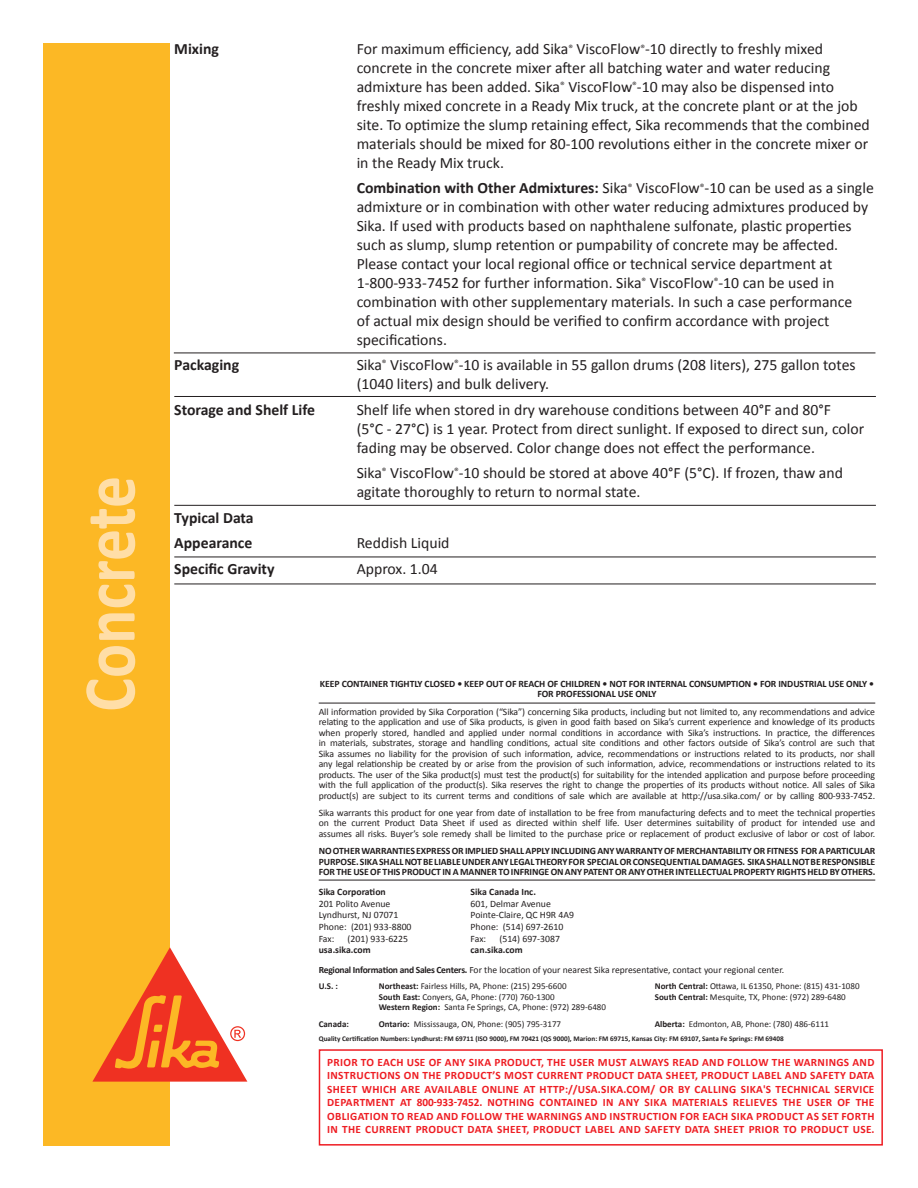
<style>
.page{position:relative;width:918px;height:1188px;background:#fff}
.page>*{position:absolute;margin:0;border:0;box-sizing:border-box;transform-origin:0 0}
.t1{font:700 75px "Calibri";color:#ffdea7;scale:.85 1}
.Body_text{font:15.75px/18.9px "Calibri";color:#231f20}
.Body_text-2{font:700 15.75px "Calibri";color:#231f20}
.t2{font:700 11.25px/13.5px "Calibri";letter-spacing:.03em;color:#ee1d23;text-align:justify}
.t3{font:9.75px/10.5px "Calibri";letter-spacing:-.01em;color:#231f20}
.t4{font:700 9.75px/10.5px "Calibri";letter-spacing:-.01em;color:#231f20;text-align:center}
.t5{font:9.6px "Calibri";color:#231f20}
.t6{font:9px "Calibri";color:#231f20}
.t7{font:700 9px "Calibri";color:#231f20}
.t8{font:700 7.2px "Calibri";color:#231f20}
.s1{font-weight:700}
</style>
<div class="page">
<hr style="left:319px;top:703px;width:556px;height:1px;background:#231f20">
<div style="left:43px;top:43px;width:126px;height:1103px;background:#fcb825"></div>
<svg style="left:92px;top:947px;width:155px;height:135px"></svg>
<div style="left:319px;top:1049px;width:564px;height:97px;border:2px solid #ee1d23"></div>
<hr style="left:319px;top:880px;width:556px;height:1px;background:#231f20">
<hr style="left:174px;top:505px;width:702px;height:1px;background:#231f20">
<hr style="left:174px;top:557px;width:702px;height:1px;background:#231f20">
<hr style="left:174px;top:584px;width:702px;height:1px;background:#231f20">
<hr style="left:174px;top:353px;width:701px;height:1px;background:#231f20">
<hr style="left:174px;top:396px;width:702px;height:1px;background:#231f20">
<h1 class="t1" style="left:62px;top:712px;width:279px;rotate:-90deg">Concrete</h1>
<p class="Body_text-2" style="left:174px;top:39px;width:46px">Mixing</p>
<p class="Body_text" style="left:357px;top:40px;width:515px">For maximum efficiency, add Sika<sup>®</sup> ViscoFlow<sup>®</sup>-10 directly to freshly mixed concrete in the concrete mixer after all batching water and water reducing admixture has been added. Sika<sup>®</sup> ViscoFlow<sup>®</sup>-10 may also be dispensed into freshly mixed concrete in a Ready Mix truck, at the concrete plant or at the job site. To optimize the slump retaining effect, Sika recommends that the combined materials should be mixed for 80-100 revolutions either in the concrete mixer or in the Ready Mix truck.</p>
<p class="Body_text" style="left:357px;top:179px;width:519px"><span class="s1">Combination with Other Admixtures:</span> Sika<sup>®</sup> ViscoFlow<sup>®</sup>-10 can be used as a single admixture or in combination with other water reducing admixtures produced by Sika. If used with products based on naphthalene sulfonate, plastic properties such as slump, slump retention or pumpability of concrete may be affected.<br>Please contact your local regional office or technical service department at 1-800-933-7452 for further information. Sika<sup>®</sup> ViscoFlow<sup>®</sup>-10 can be used in combination with other supplementary materials. In such a case performance<br>of actual mix design should be verified to confirm accordance with project specifications.</p>
<p class="Body_text-2" style="left:174px;top:355px;width:66px">Packaging</p>
<p class="Body_text" style="left:357px;top:356px;width:501px">Sika<sup>®</sup> ViscoFlow<sup>®</sup>-10 is available in 55 gallon drums (208 liters), 275 gallon totes (1040 liters) and bulk delivery.</p>
<p class="Body_text-2" style="left:174px;top:399px;width:142px">Storage and Shelf Life</p>
<p class="Body_text" style="left:357px;top:400px;width:509px">Shelf life when stored in dry warehouse conditions between 40°F and 80°F<br>(5°C - 27°C) is 1 year. Protect from direct sunlight. If exposed to direct sun, color fading may be observed. Color change does not effect the performance.</p>
<p class="Body_text" style="left:357px;top:464px;width:488px">Sika<sup>®</sup> ViscoFlow<sup>®</sup>-10 should be stored at above 40°F (5°C). If frozen, thaw and agitate thoroughly to return to normal state.</p>
<p class="Body_text-2" style="left:174px;top:507px;width:81px">Typical Data</p>
<p class="Body_text-2" style="left:174px;top:533px;width:80px">Appearance</p>
<p class="Body_text" style="left:357px;top:534px;width:94px">Reddish Liquid</p>
<p class="Body_text-2" style="left:174px;top:559px;width:102px">Specific Gravity</p>
<p class="Body_text" style="left:357px;top:559px;width:83px">Approx. 1.04</p>
<p class="t4" style="left:320px;top:678px;width:556px">KEEP CONTAINER TIGHTLY CLOSED • KEEP OUT OF REACH OF CHILDREN • NOT FOR INTERNAL CONSUMPTION • FOR INDUSTRIAL USE ONLY •<br>FOR PROFESSIONAL USE ONLY</p>
<p class="t3" style="left:319px;top:706px;width:558px;text-align:justify">All information provided by Sika Corporation (“Sika”) concerning Sika products, including but not limited to, any recommendations and advice relating to the application and use of Sika products, is given in good faith based on Sika’s current experience and knowledge of its products when properly stored, handled and applied under normal conditions in accordance with Sika’s instructions. In practice, the differences in materials, substrates, storage and handling conditions, actual site conditions and other factors outside of Sika’s control are such that Sika assumes no liability for the provision of such information, advice, recommendations or instructions related to its products, nor shall any legal relationship be created by or arise from the provision of such information, advice, recommendations or instructions related to its products. The user of the Sika product(s) must test the product(s) for suitability for the intended application and purpose before proceeding with the full application of the product(s). Sika reserves the right to change the properties of its products without notice. All sales of Sika product(s) are subject to its current terms and conditions of sale which are available at http://usa.sika.com/ or by calling 800-933-7452.</p>
<p class="t3" style="left:319px;top:807px;width:558px;text-align:justify">Sika warrants this product for one year from date of installation to be free from manufacturing defects and to meet the technical properties on the current Product Data Sheet if used as directed within shelf life. User determines suitability of product for intended use and assumes all risks. Buyer’s sole remedy shall be limited to the purchase price or replacement of product exclusive of labor or cost of labor.</p>
<p class="t4" style="left:319px;top:846px;width:558px;text-align:justify">NO OTHER WARRANTIES EXPRESS OR IMPLIED SHALL APPLY INCLUDING ANY WARRANTY OF MERCHANTABILITY OR FITNESS FOR A PARTICULAR PURPOSE. SIKA SHALL NOT BE LIABLE UNDER ANY LEGAL THEORY FOR SPECIAL OR CONSEQUENTIAL DAMAGES. SIKA SHALL NOT BE RESPONSIBLE FOR THE USE OF THIS PRODUCT IN A MANNER TO INFRINGE ON ANY PATENT OR ANY OTHER INTELLECTUAL PROPERTY RIGHTS HELD BY OTHERS.</p>
<p class="t4" style="left:319px;top:886px;width:69px">Sika Corporation</p>
<p class="t3" style="left:319px;top:897px;width:94px;line-height:11.7px">201 Polito Avenue<br>Lyndhurst, NJ 07071<br>Phone: (201) 933-8800<br>Fax:</p>
<p class="t4" style="left:471px;top:886px;width:67px">Sika Canada Inc.</p>
<p class="t3" style="left:471px;top:897px;width:105px;line-height:11.7px">601, Delmar Avenue<br>Pointe-Claire, QC H9R 4A9<br>Phone: (514) 697-2610<br>Fax:</p>
<p class="t3" style="left:348px;top:933px;width:62px">(201) 933-6225</p>
<p class="t4" style="left:319px;top:945px;width:54px">usa.sika.com</p>
<p class="t5" style="left:319px;top:963px;width:467px"><span class="s1">Regional Information and Sales Centers.</span> For the location of your nearest Sika representative, contact your regional center.</p>
<p class="t7" style="left:319px;top:980px;width:21px">U.S. :</p>
<p class="t6" style="left:379px;top:980px;width:189px"><span class="s1">Northeast:</span> Fairless Hills, PA, Phone: (215) 295-6600</p>
<p class="t6" style="left:655px;top:980px;width:206px"><span class="s1">North Central:</span> Ottawa, IL 61350, Phone: (815) 431-1080</p>
<p class="t6" style="left:379px;top:991px;width:177px"><span class="s1">South East:</span> Conyers, GA, Phone: (770) 760-1300</p>
<p class="t6" style="left:655px;top:991px;width:193px"><span class="s1">South Central:</span> Mesquite, TX, Phone: (972) 289-6480</p>
<p class="t6" style="left:379px;top:1002px;width:229px"><span class="s1">Western Region:</span> Santa Fe Springs, CA, Phone: (972) 289-6480</p>
<p class="t7" style="left:319px;top:1018px;width:32px">Canada:</p>
<p class="t6" style="left:379px;top:1018px;width:184px"><span class="s1">Ontario:</span> Mississauga, ON, Phone: (905) 795-3177</p>
<p class="t6" style="left:655px;top:1018px;width:176px"><span class="s1">Alberta:</span> Edmonton, AB, Phone: (780) 486-6111</p>
<p class="t8" style="left:319px;top:1034px;width:467px">Quality Certification Numbers: Lyndhurst: FM 69711 (ISO 9000), FM 70421 (QS 9000), Marion: FM 69715, Kansas City: FM 69107, Santa Fe Springs: FM 69408</p>
<p class="t3" style="left:499px;top:933px;width:62px">(514) 697-3087</p>
<p class="t4" style="left:471px;top:945px;width:54px">can.sika.com</p>
<p class="t2" style="left:327px;top:1055px;width:549px">PRIOR TO EACH USE OF ANY SIKA PRODUCT, THE USER MUST ALWAYS READ AND FOLLOW THE WARNINGS AND INSTRUCTIONS ON THE PRODUCT’S MOST CURRENT PRODUCT DATA SHEET, PRODUCT LABEL AND SAFETY DATA SHEET WHICH ARE AVAILABLE ONLINE AT HTTP://USA.SIKA.COM/ OR BY CALLING SIKA'S TECHNICAL SERVICE DEPARTMENT AT 800-933-7452. NOTHING CONTAINED IN ANY SIKA MATERIALS RELIEVES THE USER OF THE OBLIGATION TO READ AND FOLLOW THE WARNINGS AND INSTRUCTION FOR EACH SIKA PRODUCT AS SET FORTH IN THE CURRENT PRODUCT DATA SHEET, PRODUCT LABEL AND SAFETY DATA SHEET PRIOR TO PRODUCT USE.</p>
</div>
